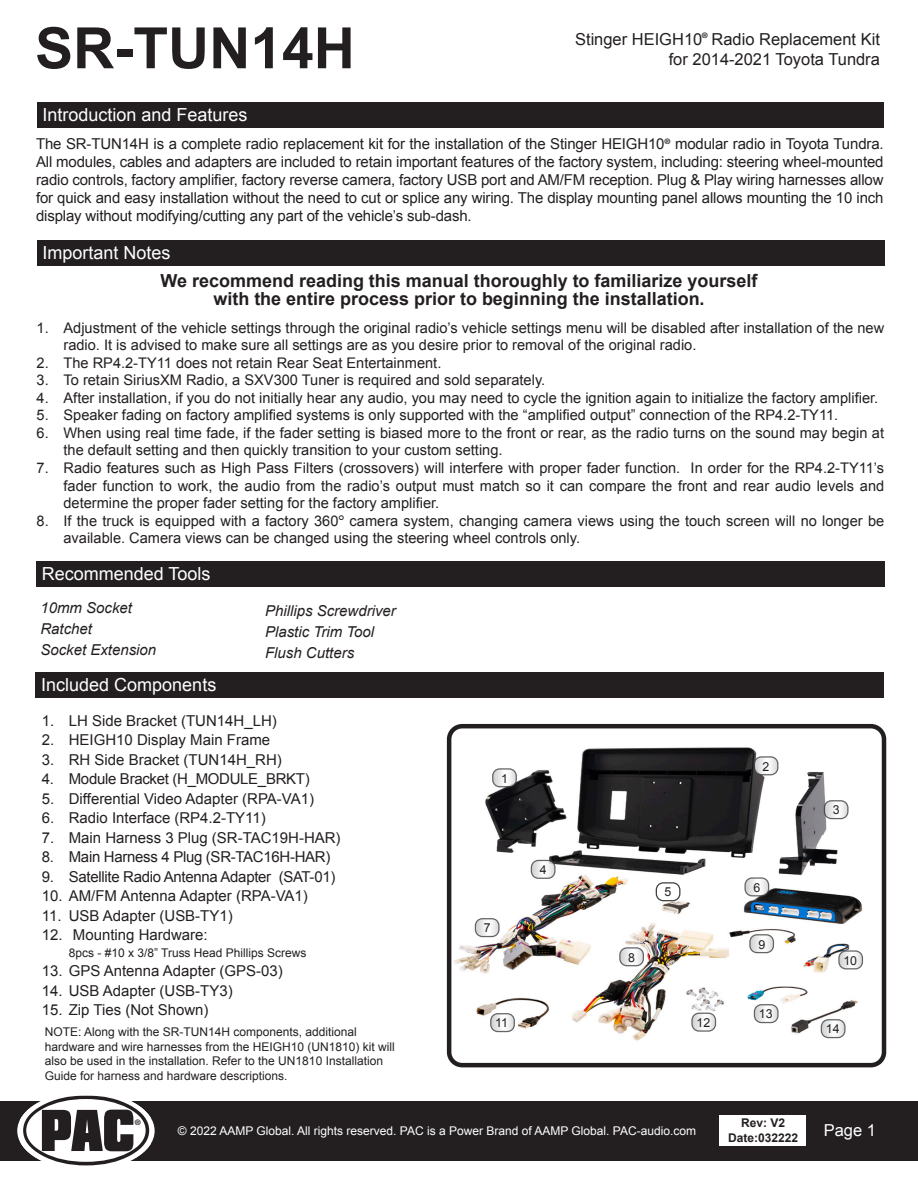
<style>
.page{position:relative;width:918px;height:1188px;background:#fff}
.page>*{position:absolute;margin:0;border:0;box-sizing:border-box;transform-origin:0 0}
.t1{font:700 57px "Arial";color:#231f20}
.t2{font:700 18px "Arial";color:#231f20}
.t3{font:18px "Arial";color:#fff}
.t4{font:16.5px "Arial";color:#231f20}
.t5{font:16.5px "Arial";color:#fff}
.Bold{font:15px/18px "Arial";color:#231f20;text-align:justify}
.Bold-2{font:15px "Arial";letter-spacing:-.02em;color:#231f20}
.t6{font:italic 15px "Arial";color:#231f20}
.t7{font:14.7px/17.5px "Arial";color:#231f20}
.t8{font:12.45px "Arial";color:#231f20}
.t9{font:12px/14.4px "Arial";color:#231f20}
.t10{font:12px "Arial";color:#fff}
.t11{font:700 12px/14.4px "Arial";color:#231f20;text-align:center}
.t12{font:700 7.5px "Helvetica Neue";color:#231f20}
.s1{font-family:"Century Gothic";font-weight:700}
</style>
<div class="page">
<div style="left:0;top:1101px;width:918px;height:60px;background:#231f20"></div>
<svg style="left:21px;top:1095px;width:130px;height:71px"></svg>
<div style="left:720px;top:1116px;width:86px;height:30px;background:#fff"></div>
<div style="left:37px;top:102px;width:847px;height:26px;background:#231f20"></div>
<div style="left:37px;top:241px;width:847px;height:25px;background:#231f20"></div>
<div style="left:36px;top:561px;width:848px;height:25px;background:#231f20"></div>
<img style="left:453px;top:747px;width:410px;height:294px">
<div style="left:447px;top:724px;width:439px;height:343px;border:4px solid #231f20;border-radius:13px"></div>
<div style="left:36px;top:672px;width:848px;height:26px;background:#231f20"></div>
<svg style="left:491px;top:768px;width:27px;height:20px"></svg>
<svg style="left:530px;top:859px;width:26px;height:21px"></svg>
<svg style="left:744px;top:877px;width:26px;height:20px"></svg>
<svg style="left:838px;top:950px;width:26px;height:20px"></svg>
<svg style="left:619px;top:947px;width:26px;height:20px"></svg>
<svg style="left:655px;top:882px;width:26px;height:20px"></svg>
<svg style="left:753px;top:756px;width:26px;height:20px"></svg>
<svg style="left:490px;top:1012px;width:26px;height:21px"></svg>
<svg style="left:823px;top:800px;width:26px;height:20px"></svg>
<svg style="left:474px;top:917px;width:26px;height:21px"></svg>
<svg style="left:749px;top:934px;width:26px;height:20px"></svg>
<svg style="left:691px;top:1012px;width:26px;height:20px"></svg>
<svg style="left:753px;top:1003px;width:26px;height:21px"></svg>
<svg style="left:820px;top:1019px;width:26px;height:20px"></svg>
<h1 class="t1" style="left:35px;top:10px;width:321px">SR-TUN14H</h1>
<p class="t3" style="left:43px;top:103px;width:207px">Introduction and Features</p>
<p class="t12" style="left:702px;top:30px;width:7px">®</p>
<p class="t4" style="left:575px;top:28px;width:306px">Stinger HEIGH10 Radio Replacement Kit</p>
<p class="t4" style="left:669px;top:48px;width:213px">for 2014-2021 Toyota Tundra</p>
<p class="Bold" style="left:36px;top:135px;width:849px">The SR-TUN14H is a complete radio replacement kit for the installation of the Stinger HEIGH10<sup>®</sup> modular radio in Toyota Tundra.<br>All modules, cables and adapters are included to retain important features of the factory system, including: steering wheel-mounted radio controls, factory amplifier, factory reverse camera, factory USB port and AM/FM reception. Plug &amp; Play wiring harnesses allow for quick and easy installation without the need to cut or splice any wiring. The display mounting panel allows mounting the 10 inch display without modifying/cutting any part of the vehicle’s sub-dash.</p>
<p class="t3" style="left:43px;top:241px;width:130px">Important Notes</p>
<p class="t2" style="left:161px;top:269px;width:598px">We recommend reading this manual thoroughly to familiarize yourself</p>
<p class="t2" style="left:213px;top:287px;width:493px">with the entire process prior to beginning the installation.</p>
<p class="t7" style="left:64px;top:319px;width:822px;text-indent:-27px">1. Adjustment of the vehicle settings through the original radio’s vehicle settings menu will be disabled after installation of the new radio. It is advised to make sure all settings are as you desire prior to removal of the original radio.</p>
<p class="t7" style="left:37px;top:354px;width:406px">2. The RP4.2-TY11 does not retain Rear Seat Entertainment.</p>
<p class="t7" style="left:37px;top:371px;width:510px">3. To retain SiriusXM Radio, a SXV300 Tuner is required and sold separately.</p>
<p class="t7" style="left:37px;top:389px;width:843px">4. After installation, if you do not initially hear any audio, you may need to cycle the ignition again to initialize the factory amplifier.</p>
<p class="t7" style="left:37px;top:407px;width:803px">5. Speaker fading on factory amplified systems is only supported with the “amplified output” connection of the RP4.2-TY11.</p>
<p class="t7" style="left:64px;top:424px;width:822px;text-indent:-27px">6. When using real time fade, if the fader setting is biased more to the front or rear, as the radio turns on the sound may begin at the default setting and then quickly transition to your custom setting.</p>
<p class="t7" style="left:64px;top:459px;width:822px;text-align:justify;text-indent:-27px">7. Radio features such as High Pass Filters (crossovers) will interfere with proper fader function. In order for the RP4.2-TY11’s fader function to work, the audio from the radio’s output must match so it can compare the front and rear audio levels and determine the proper fader setting for the factory amplifier.</p>
<p class="t7" style="left:64px;top:512px;width:822px;text-indent:-27px">8. If the truck is equipped with a factory 360<span class="s1">°</span> camera system, changing camera views using the touch screen will no longer be available. Camera views can be changed using the steering wheel controls only.</p>
<p class="t3" style="left:42px;top:562px;width:170px">Recommended Tools</p>
<p class="t6" style="left:40px;top:598px;width:93px">10mm Socket</p>
<p class="t6" style="left:40px;top:619px;width:53px">Ratchet</p>
<p class="t6" style="left:40px;top:640px;width:117px">Socket Extension</p>
<p class="t3" style="left:41px;top:673px;width:177px">Included Components</p>
<p class="t6" style="left:265px;top:601px;width:132px">Phillips Screwdriver</p>
<p class="t6" style="left:265px;top:622px;width:111px">Plastic Trim Tool</p>
<p class="t6" style="left:265px;top:643px;width:91px">Flush Cutters</p>
<p class="Bold" style="left:42px;top:712px;width:236px">1. LH Side Bracket (TUN14H_LH)</p>
<p class="Bold" style="left:42px;top:731px;width:230px">2. HEIGH10 Display Main Frame</p>
<p class="Bold" style="left:42px;top:751px;width:241px">3. RH Side Bracket (TUN14H_RH)</p>
<p class="Bold-2" style="left:42px;top:769px;width:269px">4. Module Bracket (H_MODULE_BRKT)</p>
<p class="Bold" style="left:42px;top:790px;width:274px">5. Differential Video Adapter (RPA-VA1)</p>
<p class="Bold" style="left:42px;top:809px;width:225px">6. Radio Interface (RP4.2-TY11)</p>
<p class="Bold" style="left:42px;top:829px;width:300px">7. Main Harness 3 Plug (SR-TAC19H-HAR)</p>
<p class="Bold-2" style="left:42px;top:847px;width:290px">8. Main Harness 4 Plug (SR-TAC16H-HAR)</p>
<p class="Bold-2" style="left:42px;top:867px;width:295px">9. Satellite Radio Antenna Adapter (SAT-01)</p>
<p class="Bold" style="left:42px;top:887px;width:268px">10. AM/FM Antenna Adapter (RPA-VA1)</p>
<p class="Bold" style="left:42px;top:907px;width:192px">11. USB Adapter (USB-TY1)</p>
<p class="Bold" style="left:42px;top:926px;width:167px">12. Mounting Hardware:</p>
<p class="t9" style="left:69px;top:946px;width:239px">8pcs - #10 x 3/8” Truss Head Phillips Screws</p>
<p class="Bold" style="left:42px;top:962px;width:242px">13. GPS Antenna Adapter (GPS-03)</p>
<p class="Bold" style="left:42px;top:982px;width:192px">14. USB Adapter (USB-TY3)</p>
<p class="Bold" style="left:42px;top:1001px;width:168px">15. Zip Ties (Not Shown)</p>
<p class="t9" style="left:45px;top:1025px;width:352px">NOTE: Along with the SR-TUN14H components, additional hardware and wire harnesses from the HEIGH10 (UN1810) kit will also be used in the installation. Refer to the UN1810 Installation Guide for harness and hardware descriptions.</p>
<p class="t8" style="left:501px;top:770px;width:8px">1</p>
<p class="t8" style="left:484px;top:920px;width:8px">7</p>
<p class="t8" style="left:540px;top:862px;width:8px">4</p>
<p class="t8" style="left:495px;top:1015px;width:14px">11</p>
<p class="t8" style="left:665px;top:884px;width:8px">5</p>
<p class="t8" style="left:763px;top:758px;width:8px">2</p>
<p class="t8" style="left:753px;top:879px;width:8px">6</p>
<p class="t8" style="left:758px;top:936px;width:8px">9</p>
<p class="t8" style="left:833px;top:802px;width:8px">3</p>
<p class="t8" style="left:628px;top:949px;width:8px">8</p>
<p class="t8" style="left:843px;top:952px;width:15px">10</p>
<p class="t8" style="left:696px;top:1014px;width:15px">12</p>
<p class="t8" style="left:759px;top:1006px;width:15px">13</p>
<p class="t8" style="left:826px;top:1021px;width:15px">14</p>
<p class="t12" style="left:135px;top:1117px;width:7px">®</p>
<p class="t11" style="left:728px;top:1116px;width:72px">Rev: V2<br>Date:032222</p>
<p class="t10" style="left:178px;top:1123px;width:520px">© 2022 AAMP Global. All rights reserved. PAC is a Power Brand of AAMP Global. PAC-audio.com</p>
<p class="t5" style="left:824px;top:1119px;width:54px">Page 1</p>
</div>
